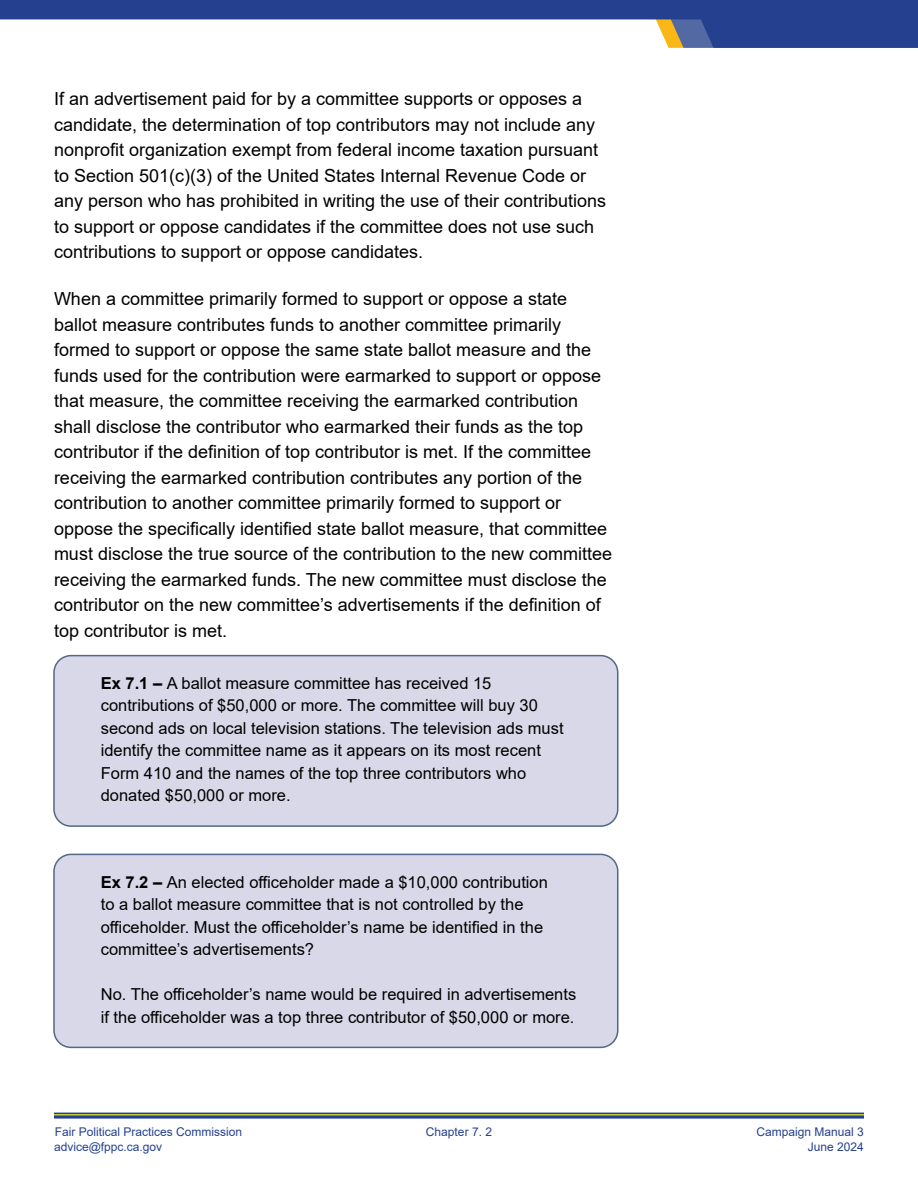
<style>
.page{position:relative;width:918px;height:1188px;background:#fff}
.page>*{position:absolute;margin:0;border:0;box-sizing:border-box;transform-origin:0 0}
.t1{font:18px/25.5px "Arial";color:#000}
.t2{font:16.5px/22.5px "Arial";color:#000}
.t3{font:12px/15px "Arial";color:#25408f}
.s1{font-weight:700}
</style>
<div class="page">
<svg style="left:54px;top:1113px;width:810px;height:6px;background:#475e8f"></svg>
<hr style="left:54px;top:1114px;width:810px;height:1px;background:#faff16">
<svg style="left:0;top:0;width:918px;height:48px;fill:#25408f"></svg>
<div style="left:54px;top:656px;width:564px;height:170px;background:#d8d8e9;border-radius:17px"></div>
<div style="left:53px;top:655px;width:565px;height:172px;border:2px solid #516886;border-radius:17px"></div>
<div style="left:54px;top:854px;width:564px;height:193px;background:#d8d8e9;border-radius:17px"></div>
<div style="left:53px;top:854px;width:565px;height:194px;border:2px solid #516886;border-radius:17px"></div>
<p class="t1" style="left:54px;top:86px;width:554px">If an advertisement paid for by a committee supports or opposes a candidate, the determination of top contributors may not include any nonprofit organization exempt from federal income taxation pursuant to Section 501(c)(3) of the United States Internal Revenue Code or any person who has prohibited in writing the use of their contributions to support or oppose candidates if the committee does not use such contributions to support or oppose candidates.</p>
<p class="t1" style="left:54px;top:286px;width:560px">When a committee primarily formed to support or oppose a state ballot measure contributes funds to another committee primarily formed to support or oppose the same state ballot measure and the funds used for the contribution were earmarked to support or oppose that measure, the committee receiving the earmarked contribution shall disclose the contributor who earmarked their funds as the top contributor if the definition of top contributor is met. If the committee receiving the earmarked contribution contributes any portion of the contribution to another committee primarily formed to support or oppose the specifically identified state ballot measure, that committee must disclose the true source of the contribution to the new committee receiving the earmarked funds. The new committee must disclose the contributor on the new committee’s advertisements if the definition of top contributor is met.</p>
<p class="t2" style="left:101px;top:672px;width:464px"><span class="s1">Ex 7 1 –</span> A ballot measure committee has received 15 contributions of $50,000 or more. The committee will buy 30 second ads on local television stations. The television ads must identify the committee name as it appears on its most recent Form 410 and the names of the top three contributors who donated $50,000 or more.</p>
<p class="t2" style="left:101px;top:871px;width:449px"><span class="s1">Ex 7 2 –</span> An elected officeholder made a $10,000 contribution to a ballot measure committee that is not controlled by the officeholder. Must the officeholder’s name be identified in the committee’s advertisements?</p>
<p class="t2" style="left:101px;top:983px;width:477px">No. The officeholder’s name would be required in advertisements if the officeholder was a top three contributor of $50,000 or more.</p>
<p class="t3" style="left:54px;top:1124px;width:190px">Fair Political Practices Commission advice@fppc.ca.gov</p>
<p class="t3" style="left:426px;top:1124px;width:68px">Chapter 7. 2</p>
<p class="t3" style="left:757px;top:1124px;width:109px;text-align:right">Campaign Manual 3<br>June 2024</p>
</div>
